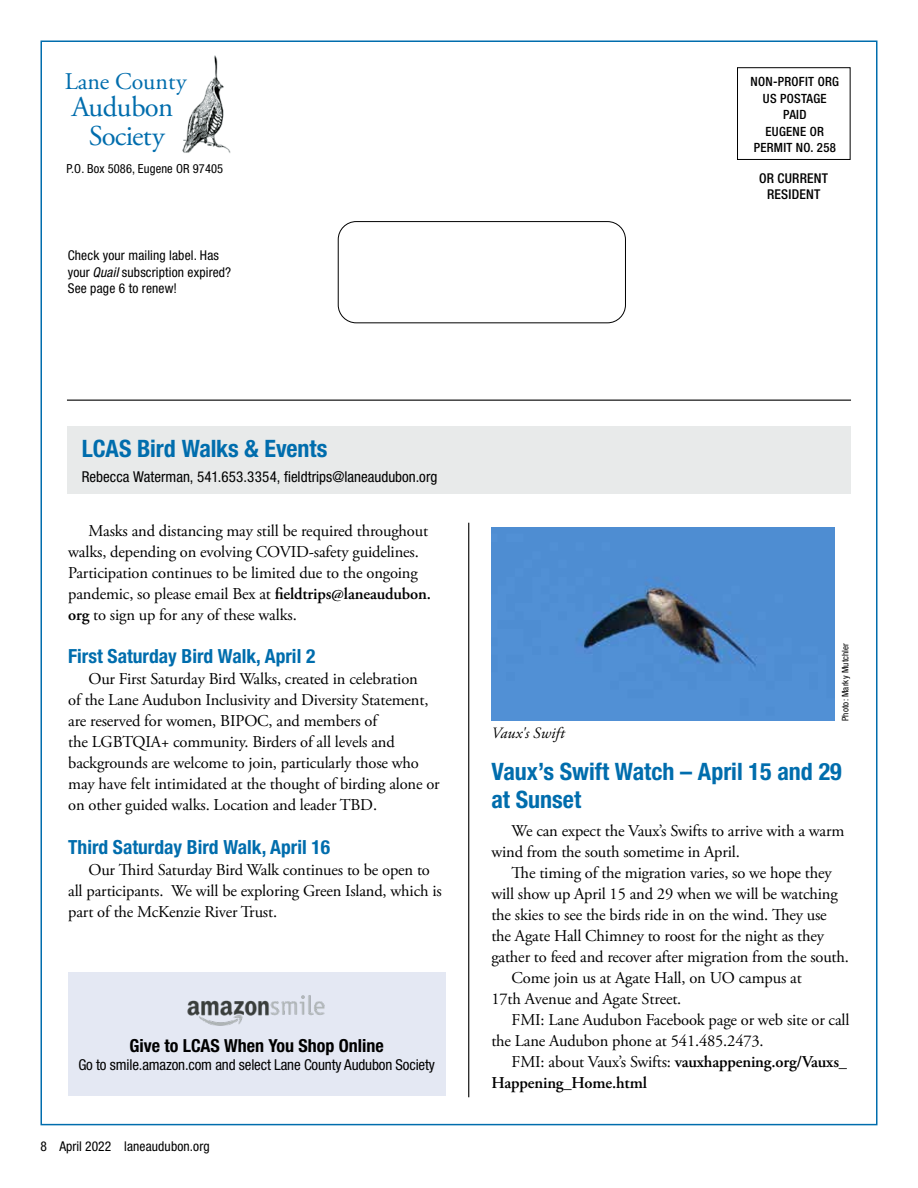
<style>
.page{position:relative;width:918px;height:1188px;background:#fff}
.page>*{position:absolute;margin:0;border:0;box-sizing:border-box;transform-origin:0 0}
.t1{font:28.65px "Adobe Garamond Pro";letter-spacing:-.025em;color:#006dad}
.heading_3_web{font:700 condensed 24px/28.5px "Helvetica Neue LT Std";color:#006dad}
.column_head_web{font:700 condensed 24px "Helvetica Neue LT Std";letter-spacing:-.005em;color:#006dad}
.t2{font:23.85px "Adobe Garamond Pro";color:#006dad}
.heading_4_13pt{font:700 condensed 19.5px "Helvetica Neue LT Std";color:#006dad}
.heading_3_16pt{font:700 condensed 18px "Helvetica Neue LT Std";color:#000}
.body_cont{font:16.5px/21px "Adobe Garamond Pro";letter-spacing:-.01em;color:#000}
.body_cont-2{font:600 16.5px/21px "Adobe Garamond Pro";letter-spacing:-.01em;color:#000}
.t3{font:italic 15.75px "Adobe Garamond Pro";letter-spacing:.005em;color:#000}
.byline_new{font:condensed 15px "Helvetica Neue LT Std";letter-spacing:-.01em;color:#000}
.t4{font:condensed 13.5px/16.2px "Helvetica Neue LT Std";letter-spacing:.01em;color:#000}
.body_1st_paragraph{font:500 condensed 13.5px/16.2px "Helvetica Neue LT Std";letter-spacing:.015em;color:#000;text-align:center}
.t5{font:500 condensed 12.75px "Helvetica Neue LT Std";letter-spacing:.02em;color:#000}
.t6{font:condensed 12.45px "Helvetica Neue LT Std";letter-spacing:.01em;color:#000}
.Photo_Credit{font:condensed 9px "Helvetica Neue LT Std";letter-spacing:.02em;color:#000}
.s1{font-style:italic}
.s2{font-weight:600}
.s3{font-weight:400}
</style>
<div class="page">
<div style="left:737px;top:67px;width:114px;height:93px;border:1px solid #000"></div>
<div style="left:68px;top:427px;width:783px;height:67px;background:#e8eaea"></div>
<hr style="left:67px;top:400px;width:784px;height:1px;background:#000">
<div style="left:338px;top:221px;width:288px;height:102px;border:1px solid #000;border-radius:18px"></div>
<img style="left:182px;top:55px;width:49px;height:98px">
<div style="left:68px;top:973px;width:377px;height:123px;background:#e4e8f3"></div>
<img style="left:187px;top:995px;width:138px;height:31px">
<hr style="left:468px;top:523px;width:1px;height:574px;background:#000">
<img style="left:491px;top:527px;width:343px;height:193px">
<p class="t2" style="left:65px;top:67px;width:124px">Lane County</p>
<p class="t1" style="left:72px;top:90px;width:103px">Audubon</p>
<p class="t1" style="left:89px;top:119px;width:77px">Society</p>
<p class="t6" style="left:67px;top:161px;width:158px">P.O. Box 5086, Eugene OR 97405</p>
<p class="t4" style="left:68px;top:247px;width:165px">Check your mailing label. Has your <span class="s1">Quail</span> subscription expired?</p>
<p class="t4" style="left:68px;top:280px;width:111px">See page 6 to renew!</p>
<p class="t5" style="left:751px;top:74px;width:90px">NON-PROFIT ORG</p>
<p class="t5" style="left:763px;top:91px;width:65px">US POSTAGE</p>
<p class="t5" style="left:783px;top:107px;width:25px">PAID</p>
<p class="t5" style="left:766px;top:124px;width:60px">EUGENE OR</p>
<p class="t5" style="left:754px;top:140px;width:84px">PERMIT NO. 258</p>
<p class="body_1st_paragraph" style="left:759px;top:170px;width:70px">OR CURRENT<br>RESIDENT</p>
<p class="column_head_web" style="left:82px;top:434px;width:247px">LCAS Bird Walks &amp; Events</p>
<p class="byline_new" style="left:82px;top:468px;width:357px">Rebecca Waterman, 541.653.3354, fieldtrips@laneaudubon.org</p>
<p class="body_cont" style="left:68px;top:520px;width:364px;text-indent:20px">Masks and distancing may still be required throughout walks, depending on evolving COVID-safety guidelines.<br>Participation continues to be limited due to the ongoing pandemic, so please email Bex at <span class="s2">fieldtrips@laneaudubon. org</span> to sign up for any of these walks.</p>
<p class="heading_4_13pt" style="left:68px;top:644px;width:249px">First Saturday Bird Walk, April 2</p>
<p class="body_cont" style="left:68px;top:669px;width:373px;text-indent:20px">Our First Saturday Bird Walks, created in celebration<br>of the Lane Audubon Inclusivity and Diversity Statement, are reserved for women, BIPOC, and members of<br>the LGBTQIA+ community. Birders of all levels and backgrounds are welcome to join, particularly those who may have felt intimidated at the thought of birding alone or on other guided walks. Location and leader TBD.</p>
<p class="heading_4_13pt" style="left:68px;top:835px;width:263px">Third Saturday Bird Walk, April 16</p>
<p class="body_cont" style="left:68px;top:859px;width:375px;text-indent:20px">Our Third Saturday Bird Walk continues to be open to all participants. We will be exploring Green Island, which is part of the McKenzie River Trust.</p>
<h3 class="heading_3_16pt" style="left:130px;top:1034px;width:256px">Give to LCAS When You Shop Online</h3>
<p class="byline_new" style="left:78px;top:1056px;width:358px">Go to smile.amazon.com and select Lane County Audubon Society</p>
<p class="t4" style="left:40px;top:1138px;width:171px">8 April 2022 laneaudubon.org</p>
<p class="t3" style="left:491px;top:724px;width:75px">Vaux's Swift</p>
<p class="Photo_Credit" style="left:840px;top:721px;width:80px;rotate:-90deg">Photo: Marky Mutchler</p>
<p class="heading_3_web" style="left:491px;top:757px;width:352px">Vaux’s Swift Watch – April 15 and 29 at Sunset</p>
<p class="body_cont" style="left:491px;top:821px;width:354px;text-indent:20px">We can expect the Vaux’s Swifts to arrive with a warm wind from the south sometime in April.</p>
<p class="body_cont" style="left:491px;top:863px;width:359px;text-indent:20px">The timing of the migration varies, so we hope they will show up April 15 and 29 when we will be watching the skies to see the birds ride in on the wind. They use the Agate Hall Chimney to roost for the night as they gather to feed and recover after migration from the south.</p>
<p class="body_cont" style="left:491px;top:968px;width:312px;text-indent:20px">Come join us at Agate Hall, on UO campus at<br>17th Avenue and Agate Street.</p>
<p class="body_cont" style="left:491px;top:1010px;width:360px;text-indent:20px">FMI: Lane Audubon Facebook page or web site or call the Lane Audubon phone at 541.485.2473.</p>
<p class="body_cont-2" style="left:491px;top:1052px;width:357px;text-indent:20px"><span class="s3">FMI: about Vaux’s Swifts:</span> vauxhappening.org/Vauxs_<br>Happening_Home.html</p>
</div>
